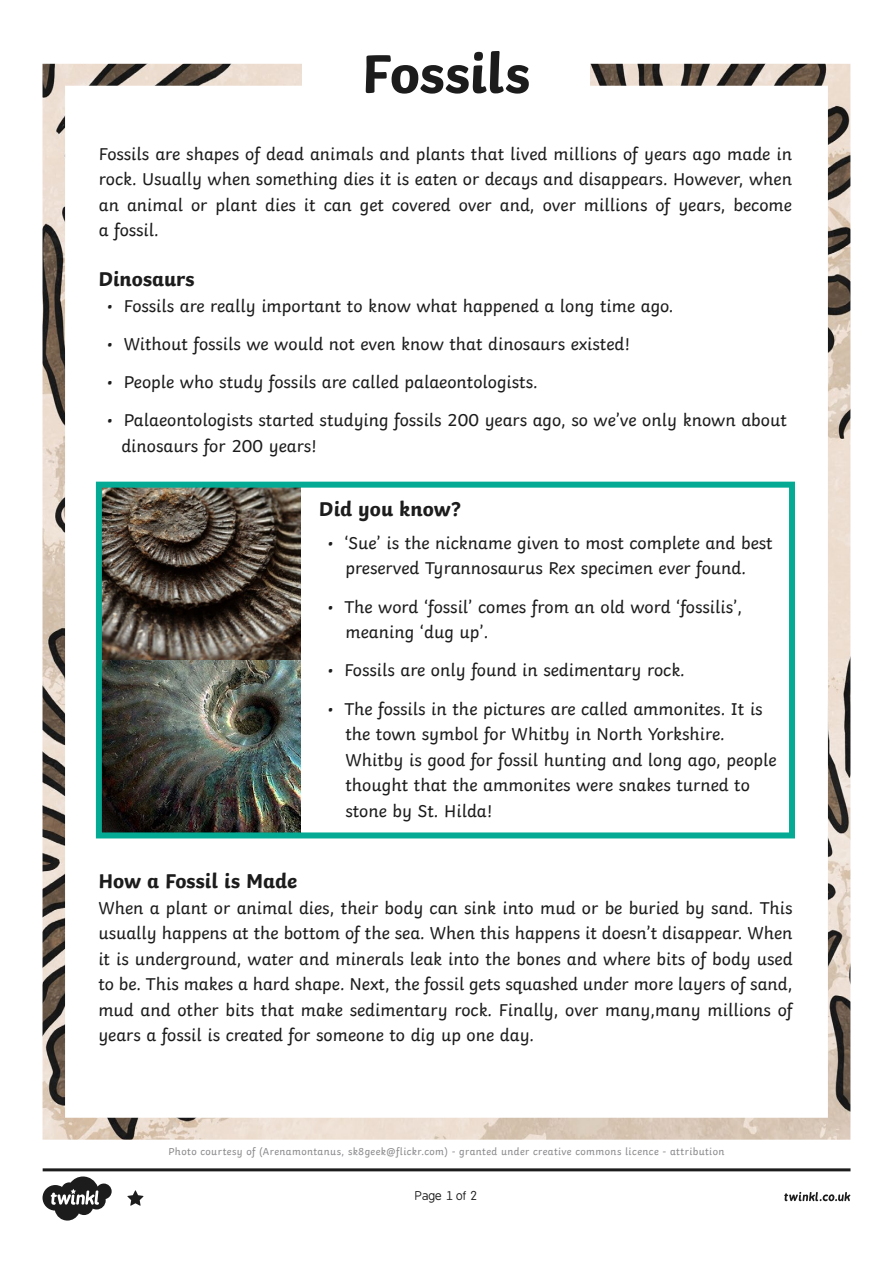
<style>
.page{position:relative;width:893px;height:1263px;background:#fff}
.page>*{position:absolute;margin:0;border:0;box-sizing:border-box;transform-origin:0 0}
.t1{font:700 57px "Twinkl";letter-spacing:-.01em;color:#1c1c1c}
.Sub_Header{font:700 21px "Twinkl";color:#1c1c1c}
.Main_Body{font:18px/25.5px "Twinkl";color:#1c1c1c}
.t2{font:12px "B Preplay";letter-spacing:-.025em;color:#1c1c1c}
.Attribution{font:10.5px "Twinkl";letter-spacing:.035em;color:#8a8a8d}
</style>
<div class="page">
<svg style="left:43px;top:1168px;width:807px;height:52px"></svg>
<img style="left:43px;top:64px;width:807px;height:1076px">
<div style="left:302px;top:0;width:288px;height:133px;background:#fff"></div>
<svg style="left:93px;top:479px;width:705px;height:362px"></svg>
<p class="t1" style="left:362px;top:27px;width:170px">Fossils</p>
<p class="Main_Body" style="left:99px;top:139px;width:695px;text-align:justify">Fossils are shapes of dead animals and plants that lived millions of years ago made in rock. Usually when something dies it is eaten or decays and disappears. However, when an animal or plant dies it can get covered over and, over millions of years, become a fossil.</p>
<p class="Sub_Header" style="left:98px;top:262px;width:98px">Dinosaurs</p>
<p class="Main_Body" style="left:107px;top:291px;width:568px">• Fossils are really important to know what happened a long time ago.</p>
<p class="Main_Body" style="left:107px;top:329px;width:525px">• Without fossils we would not even know that dinosaurs existed!</p>
<p class="Main_Body" style="left:107px;top:368px;width:432px">• People who study fossils are called palaeontologists.</p>
<p class="Main_Body" style="left:121px;top:406px;width:667px;text-indent:-15px">• Palaeontologists started studying fossils 200 years ago, so we’ve only known about dinosaurs for 200 years!</p>
<p class="Sub_Header" style="left:319px;top:491px;width:143px">Did you know?</p>
<p class="Main_Body" style="left:327px;top:528px;width:447px;text-align:center">• ‘Sue’ is the nickname given to most complete and best preserved Tyrannosaurus Rex specimen ever found.</p>
<p class="Main_Body" style="left:345px;top:592px;width:398px;text-indent:-18px">• The word ‘fossil’ comes from an old word ‘fossilis’, meaning ‘dug up’.</p>
<p class="Main_Body" style="left:327px;top:656px;width:359px">• Fossils are only found in sedimentary rock.</p>
<p class="Main_Body" style="left:345px;top:694px;width:433px;text-indent:-18px">• The fossils in the pictures are called ammonites. It is the town symbol for Whitby in North Yorkshire.<br>Whitby is good for fossil hunting and long ago, people thought that the ammonites were snakes turned to stone by St. Hilda!</p>
<p class="Sub_Header" style="left:98px;top:864px;width:200px">How a Fossil is Made</p>
<p class="Main_Body" style="left:98px;top:893px;width:696px;text-align:justify">When a plant or animal dies, their body can sink into mud or be buried by sand. This usually happens at the bottom of the sea. When this happens it doesn’t disappear. When it is underground, water and minerals leak into the bones and where bits of body used to be. This makes a hard shape. Next, the fossil gets squashed under more layers of sand, mud and other bits that make sedimentary rock. Finally, over many,many millions of years a fossil is created for someone to dig up one day.</p>
<p class="Attribution" style="left:169px;top:1143px;width:557px">Photo courtesy of (Arenamontanus, sk8geek@flickr.com) - granted under creative commons licence - attribution</p>
<p class="t2" style="left:415px;top:1189px;width:64px">Page 1 of 2</p>
</div>
